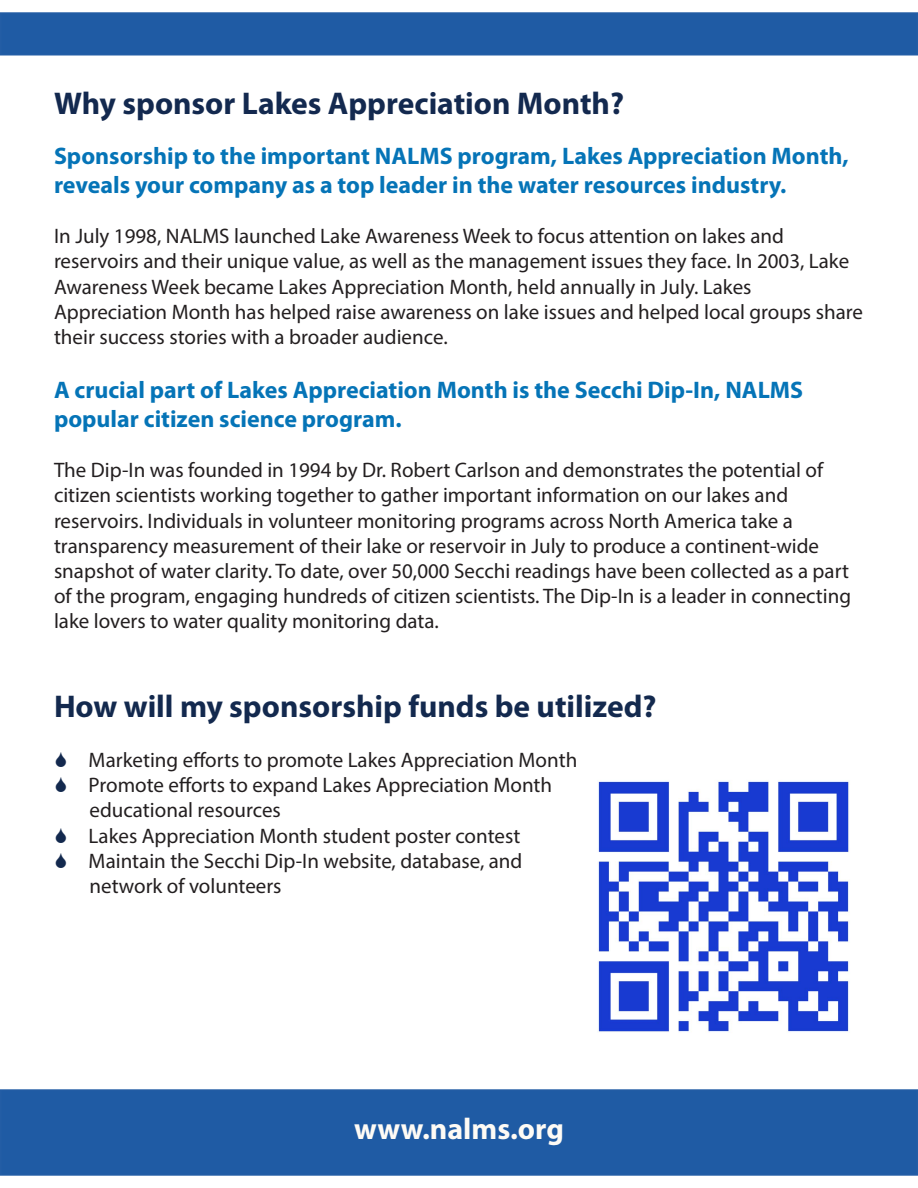
<style>
.page{position:relative;width:918px;height:1188px;background:#fff}
.page>*{position:absolute;margin:0;border:0;box-sizing:border-box;transform-origin:0 0}
.t1{font:700 31.5px "Myriad Pro";color:#13294e}
.t2{font:700 31.5px "Myriad Pro";color:#13294f}
.t3{font:700 30px "Myriad Pro";color:#fefbf5}
.t4{font:700 24px/28.8px "Myriad Pro";color:#0574b7}
.t5{font:21px/25.2px "Myriad Pro";color:#231f20}
</style>
<div class="page">
<div style="left:1px;top:13px;width:916px;height:42px;background:#1f5ba4"></div>
<div style="left:0;top:12px;width:918px;height:44px;border:2px solid #235da5"></div>
<div style="left:1px;top:1090px;width:916px;height:85px;background:#1f5ba4"></div>
<div style="left:0;top:1089px;width:918px;height:87px;border:2px solid #235da5"></div>
<img style="left:598px;top:781px;width:252px;height:251px">
<p class="t2" style="left:54px;top:82px;width:572px">Why sponsor Lakes Appreciation Month?</p>
<p class="t4" style="left:54px;top:141px;width:796px">Sponsorship to the important NALMS program, Lakes Appreciation Month, reveals your company as a top leader in the water resources industry.</p>
<p class="t5" style="left:54px;top:223px;width:810px">In July 1998, NALMS launched Lake Awareness Week to focus attention on lakes and reservoirs and their unique value, as well as the management issues they face. In 2003, Lake Awareness Week became Lakes Appreciation Month, held annually in July. Lakes Appreciation Month has helped raise awareness on lake issues and helped local groups share their success stories with a broader audience.</p>
<p class="t4" style="left:54px;top:375px;width:751px">A crucial part of Lakes Appreciation Month is the Secchi Dip-In, NALMS popular citizen science program.</p>
<p class="t5" style="left:54px;top:457px;width:799px">The Dip-In was founded in 1994 by Dr. Robert Carlson and demonstrates the potential of citizen scientists working together to gather important information on our lakes and reservoirs. Individuals in volunteer monitoring programs across North America take a transparency measurement of their lake or reservoir in July to produce a continent-wide snapshot of water clarity. To date, over 50,000 Secchi readings have been collected as a part of the program, engaging hundreds of citizen scientists. The Dip-In is a leader in connecting lake lovers to water quality monitoring data.</p>
<p class="t1" style="left:54px;top:685px;width:604px">How will my sponsorship funds be utilized?</p>
<p class="t5" style="left:89px;top:747px;width:490px">Marketing efforts to promote Lakes Appreciation Month</p>
<p class="t5" style="left:89px;top:772px;width:465px">Promote efforts to expand Lakes Appreciation Month educational resources</p>
<p class="t5" style="left:89px;top:823px;width:433px">Lakes Appreciation Month student poster contest</p>
<p class="t5" style="left:89px;top:848px;width:435px">Maintain the Secchi Dip-In website, database, and network of volunteers</p>
<p class="t3" style="left:354px;top:1110px;width:211px">www.nalms.org</p>
</div>
